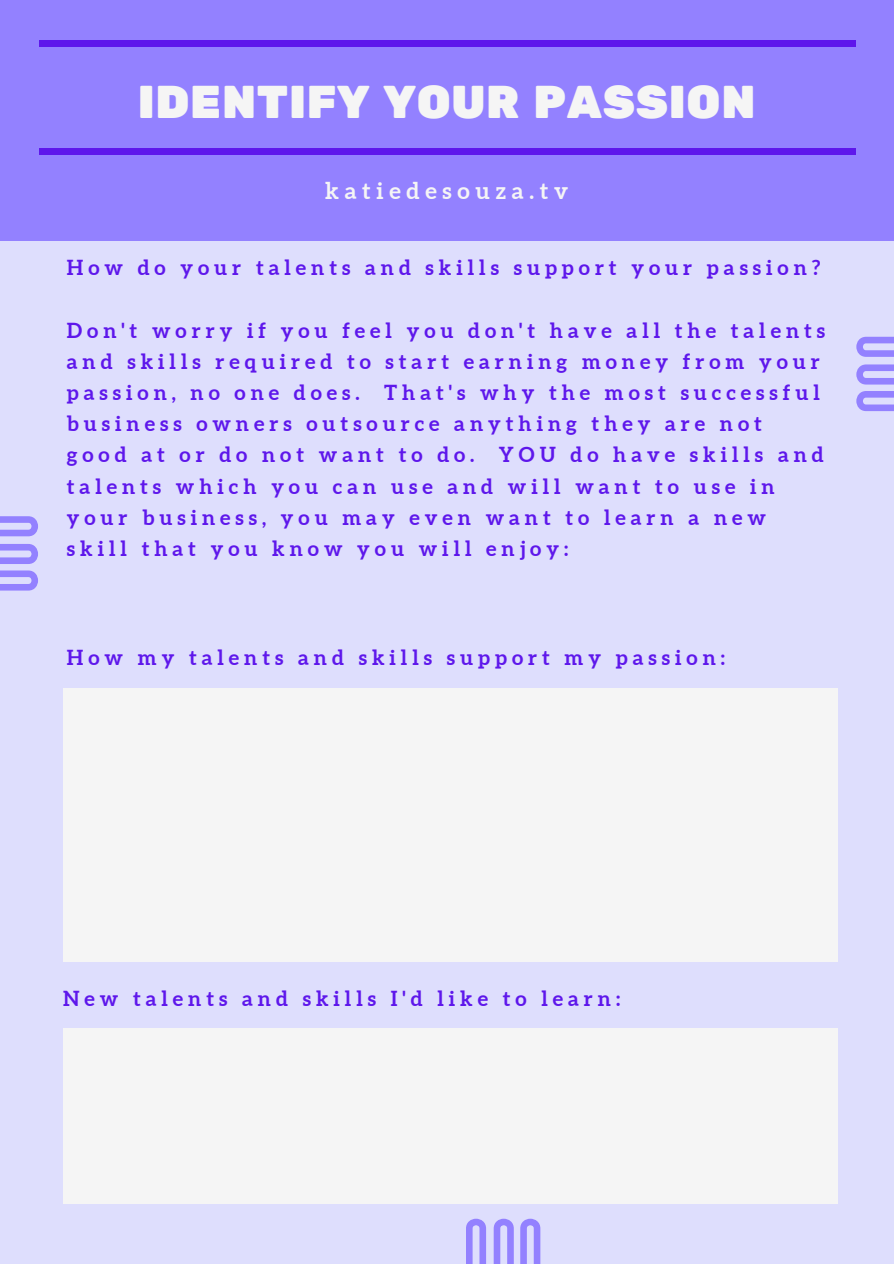
<style>
.page{position:relative;width:894px;height:1264px;background:#fff}
.page>*{position:absolute;margin:0;border:0;box-sizing:border-box;transform-origin:0 0}
.t1{font:45.75px "Rubik One";color:#f5f5f5}
.t2{font:700 22.95px "Aleo";letter-spacing:.25em;color:#f5f5f5}
.t3{font:700 20.7px/31.2px "Aleo";letter-spacing:.24em;color:#5e17eb}
</style>
<div class="page">
<div style="left:0;top:0;width:893px;height:1263px;background:#dedefd"></div>
<div style="left:0;top:0;width:893px;height:240px;background:#9381ff"></div>
<div style="left:63px;top:687px;width:774px;height:274px;background:#f5f5f5"></div>
<div style="left:39px;top:41px;width:817px;height:6px;background:#5e17eb"></div>
<div style="left:39px;top:148px;width:817px;height:7px;background:#5e17eb"></div>
<svg style="left:0;top:544px;width:38px;height:20px"></svg>
<svg style="left:0;top:516px;width:38px;height:20px"></svg>
<svg style="left:0;top:570px;width:38px;height:20px"></svg>
<svg style="left:856px;top:364px;width:37px;height:20px"></svg>
<svg style="left:856px;top:337px;width:37px;height:20px"></svg>
<svg style="left:856px;top:391px;width:37px;height:20px"></svg>
<svg style="left:493px;top:1218px;width:20px;height:45px"></svg>
<svg style="left:466px;top:1218px;width:20px;height:45px"></svg>
<svg style="left:520px;top:1218px;width:20px;height:45px"></svg>
<div style="left:63px;top:1028px;width:774px;height:176px;background:#f5f5f5"></div>
<p class="t1" style="left:137px;top:75px;width:619px">IDENTIFY YOUR PASSION</p>
<p class="t2" style="left:325px;top:177px;width:244px">katiedesouza.tv</p>
<p class="t3" style="left:67px;top:252px;width:755px">How do your talents and skills support your passion?</p>
<p class="t3" style="left:67px;top:314px;width:759px">Don't worry if you feel you don't have all the talents and skills required to start earning money from your passion, no one does. That's why the most successful business owners outsource anything they are not good at or do not want to do. YOU do have skills and talents which you can use and will want to use in your business, you may even want to learn a new skill that you know you will enjoy:</p>
<p class="t3" style="left:67px;top:641px;width:659px">How my talents and skills support my passion:</p>
<p class="t3" style="left:63px;top:982px;width:558px">New talents and skills I'd like to learn:</p>
</div>
